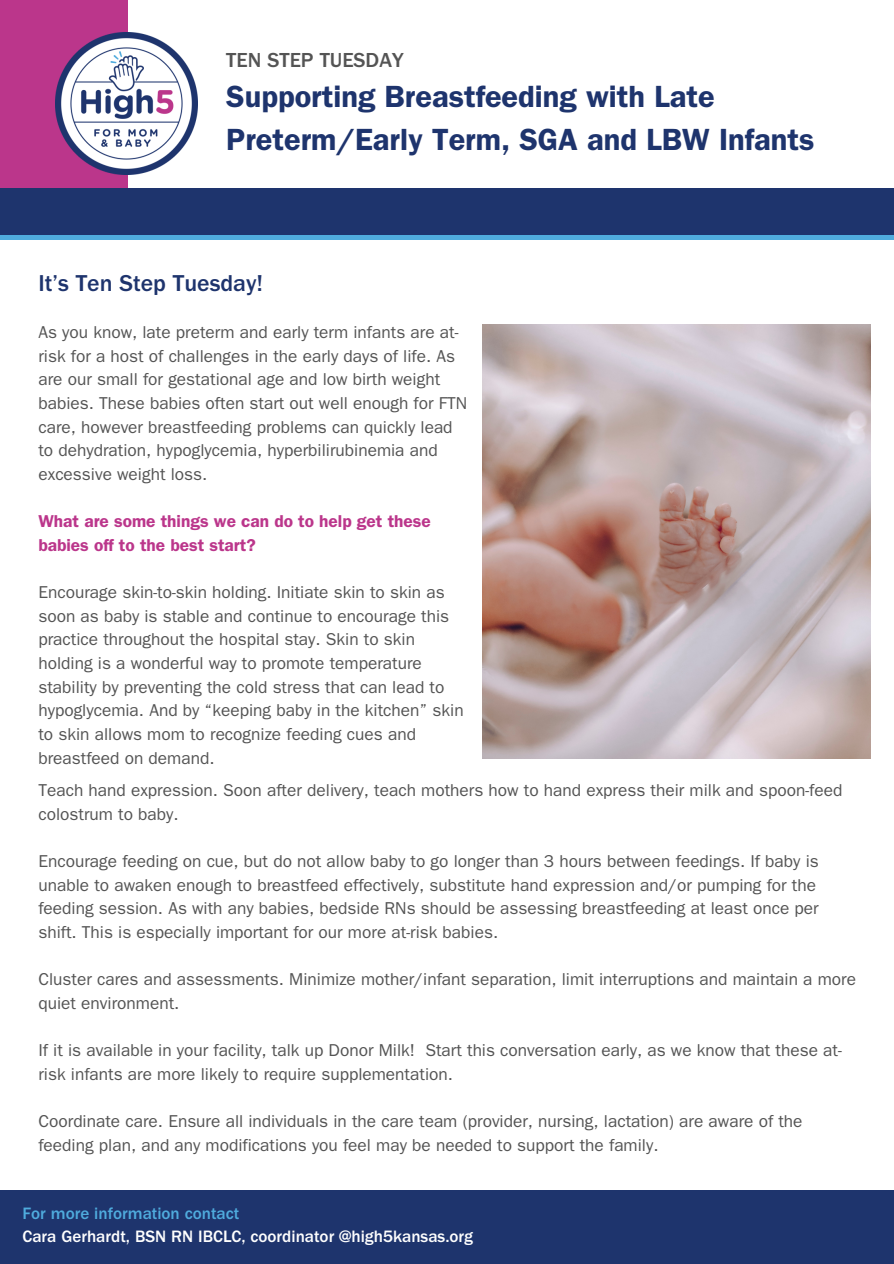
<style>
.page{position:relative;width:894px;height:1264px;background:#fff}
.page>*{position:absolute;margin:0;border:0;box-sizing:border-box;transform-origin:0 0}
.t1{font:600 30.75px/42.8px "ITC Franklin Gothic Std";color:#1e346d}
.t2{font:500 23.85px "ITC Franklin Gothic Std";color:#1e346d}
.t3{font:500 21px "ITC Franklin Gothic Std";color:#545454}
.t4{font:17.25px/23.7px "ITC Franklin Gothic Std";color:#545454}
.t5{font:600 17.25px/23.7px "ITC Franklin Gothic Std";color:#bb368b}
.t6{font:500 17.1px "ITC Franklin Gothic Std";color:#fefefe}
.t7{font:500 17.1px "ITC Franklin Gothic Std";color:#4fabdd}
</style>
<div class="page">
<div style="left:0;top:0;width:127px;height:207px;background:#bb368b"></div>
<svg style="left:0;top:234px;width:893px;height:6px;background:#4697ca"></svg>
<div style="left:0;top:188px;width:893px;height:46px;background:#1e346d"></div>
<img style="left:56px;top:33px;width:142px;height:141px">
<div style="left:0;top:1190px;width:893px;height:73px;background:#1e346d"></div>
<img style="left:482px;top:325px;width:388px;height:433px">
<p class="t3" style="left:226px;top:53px;width:179px">TEN STEP TUESDAY</p>
<h1 class="t1" style="left:226px;top:80px;width:589px">Supporting Breastfeeding with Late<br>Preterm/Early Term, SGA and LBW Infants</h1>
<h2 class="t2" style="left:38px;top:275px;width:226px">It’s Ten Step Tuesday!</h2>
<p class="t4" style="left:38px;top:323px;width:430px">As you know, late preterm and early term infants are at&shy;risk for a host of challenges in the early days of life. As are our small for gestational age and low birth weight babies. These babies often start out well enough for FTN care, however breastfeeding problems can quickly lead to dehydration, hypoglycemia, hyperbilirubinemia and excessive weight loss.</p>
<p class="t5" style="left:38px;top:512px;width:394px">What are some things we can do to help get these babies off to the best start?</p>
<p class="t4" style="left:38px;top:583px;width:426px">Encourage skin-to-skin holding. Initiate skin to skin as soon as baby is stable and continue to encourage this practice throughout the hospital stay. Skin to skin holding is a wonderful way to promote temperature stability by preventing the cold stress that can lead to hypoglycemia. And by “keeping baby in the kitchen” skin to skin allows mom to recognize feeding cues and breastfeed on demand.</p>
<p class="t4" style="left:38px;top:781px;width:805px">Teach hand expression. Soon after delivery, teach mothers how to hand express their milk and spoon-feed colostrum to baby.</p>
<p class="t4" style="left:38px;top:852px;width:781px">Encourage feeding on cue, but do not allow baby to go longer than 3 hours between feedings. If baby is unable to awaken enough to breastfeed effectively, substitute hand expression and/or pumping for the feeding session. As with any babies, bedside RNs should be assessing breastfeeding at least once per shift. This is especially important for our more at-risk babies.</p>
<p class="t4" style="left:38px;top:970px;width:819px">Cluster cares and assessments. Minimize mother/infant separation, limit interruptions and maintain a more quiet environment.</p>
<p class="t4" style="left:38px;top:1041px;width:804px">If it is available in your facility, talk up Donor Milk! Start this conversation early, as we know that these at&shy;risk infants are more likely to require supplementation.</p>
<p class="t4" style="left:38px;top:1112px;width:765px">Coordinate care. Ensure all individuals in the care team (provider, nursing, lactation) are aware of the feeding plan, and any modifications you feel may be needed to support the family.</p>
<p class="t7" style="left:23px;top:1206px;width:218px">For more information contact</p>
<p class="t6" style="left:23px;top:1230px;width:452px">Cara Gerhardt, BSN RN IBCLC, coordinator @high5kansas.org</p>
</div>
